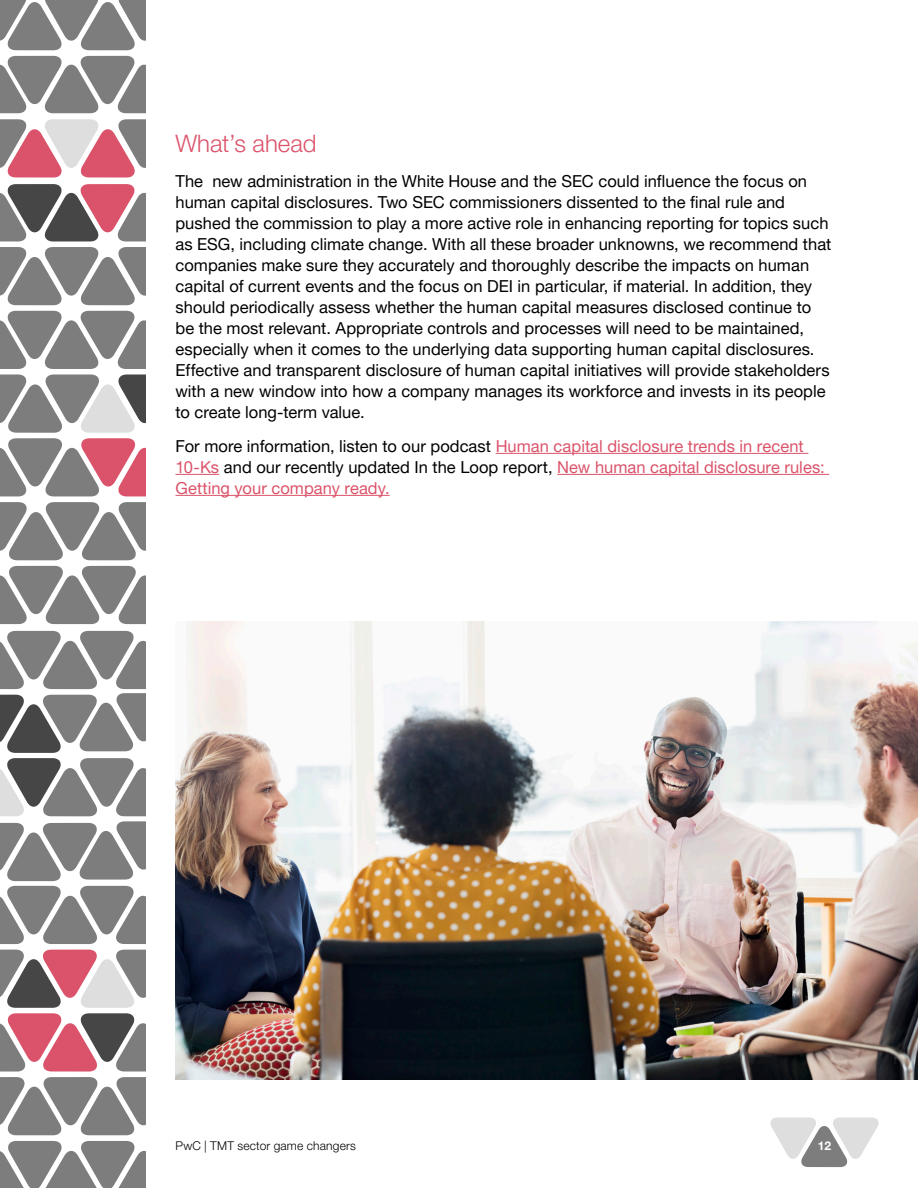
<style>
.page{position:relative;width:918px;height:1188px;background:#fff}
.page>*{position:absolute;margin:0;border:0;box-sizing:border-box;transform-origin:0 0}
.t1{font:300 24px "Helvetica Neue LT Pro";color:#db536a}
.t2{font:16.5px/21px "Helvetica Neue LT Pro";color:#000}
.t3{font:16.5px/21px "Helvetica Neue LT Pro";color:#db536a}
.t4{font:300 12px "Helvetica Neue LT Pro";letter-spacing:.02em;color:#000}
.t5{font:700 12px "Helvetica Neue LT Pro";color:#fff}
.s1{color:#000}
</style>
<div class="page">
<svg style="left:770px;top:1118px;width:109px;height:49px"></svg>
<svg style="left:0;top:247px;width:145px;height:58px"></svg>
<svg style="left:0;top:184px;width:145px;height:57px"></svg>
<svg style="left:0;top:311px;width:145px;height:185px"></svg>
<svg style="left:0;top:566px;width:145px;height:58px"></svg>
<svg style="left:0;top:502px;width:145px;height:58px"></svg>
<svg style="left:0;top:119px;width:145px;height:59px"></svg>
<svg style="left:0;top:56px;width:145px;height:57px"></svg>
<svg style="left:0;top:0;width:145px;height:50px"></svg>
<svg style="left:0;top:1141px;width:145px;height:47px"></svg>
<svg style="left:0;top:950px;width:145px;height:185px"></svg>
<svg style="left:0;top:631px;width:145px;height:313px"></svg>
<hr style="left:496px;top:453px;width:312px;height:1px;background:#db536a">
<hr style="left:176px;top:474px;width:43px;height:1px;background:#db536a">
<hr style="left:557px;top:474px;width:272px;height:1px;background:#db536a">
<hr style="left:176px;top:495px;width:214px;height:1px;background:#db536a">
<img style="left:176px;top:621px;width:742px;height:459px">
<h1 class="t1" style="left:176px;top:129px;width:143px">What’s ahead</h1>
<p class="t2" style="left:176px;top:170px;width:657px">The new administration in the White House and the SEC could influence the focus on human capital disclosures. Two SEC commissioners dissented to the final rule and pushed the commission to play a more active role in enhancing reporting for topics such as ESG, including climate change. With all these broader unknowns, we recommend that companies make sure they accurately and thoroughly describe the impacts on human capital of current events and the focus on DEI in particular, if material. In addition, they should periodically assess whether the human capital measures disclosed continue to be the most relevant. Appropriate controls and processes will need to be maintained, especially when it comes to the underlying data supporting human capital disclosures.<br>Effective and transparent disclosure of human capital initiatives will provide stakeholders with a new window into how a company manages its workforce and invests in its people to create long-term value.</p>
<p class="t3" style="left:176px;top:435px;width:651px"><span class="s1">For more information, listen to our podcast</span> Human capital disclosure trends in recent<br>10-Ks <span class="s1">and our recently updated In the Loop report,</span> New human capital disclosure rules:<br>Getting your company ready.</p>
<p class="t4" style="left:176px;top:1139px;width:182px">PwC | TMT sector game changers</p>
<p class="t5" style="left:818px;top:1139px;width:15px">12</p>
</div>
